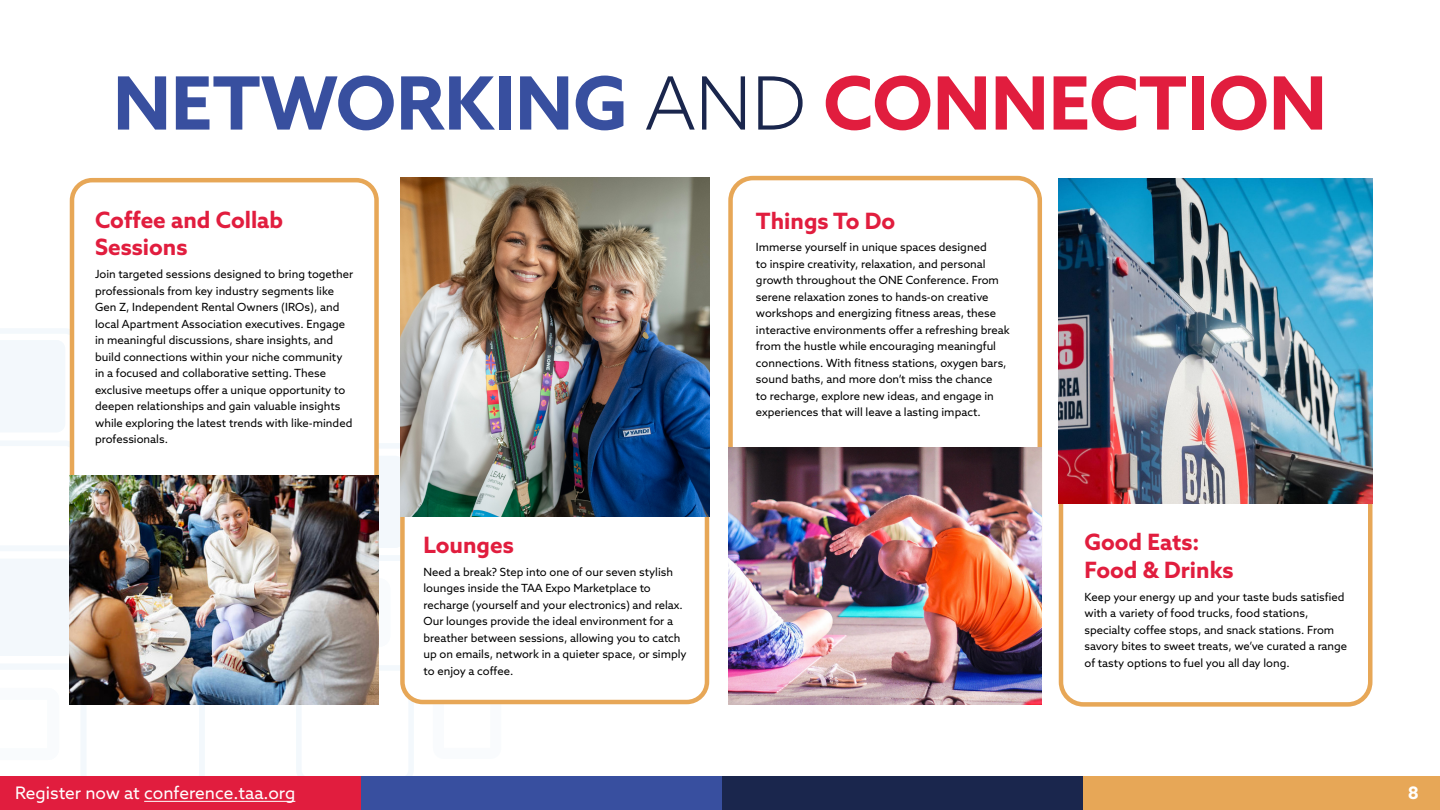
<style>
.page{position:relative;width:1440px;height:810px;background:#fff}
.page>*{position:absolute;margin:0;border:0;box-sizing:border-box;transform-origin:0 0}
.t1{font:700 73.5px "Azo Sans";color:#384f9f}
.t2{font:700 22.5px/27px "Azo Sans";color:#e11d3e}
.t3{font:17.25px "Azo Sans";color:#fff}
.t4{font:700 17.25px "Azo Sans";color:#fff}
.t5{font:11.25px/16.5px "Azo Sans";color:#000}
.s1{font-weight:300;color:#1a264d}
.s2{color:#e11d3e}
</style>
<div class="page">
<svg style="left:0;top:328px;width:184px;height:448px"></svg>
<svg style="left:433px;top:704px;width:68px;height:1px"></svg>
<div style="left:379px;top:443px;width:21px;height:105px;background:#f3f8fc"></div>
<svg style="left:184px;top:555px;width:230px;height:221px"></svg>
<div style="left:0;top:776px;width:361px;height:34px;background:#e11d3e"></div>
<div style="left:361px;top:776px;width:361px;height:34px;background:#384f9f"></div>
<div style="left:722px;top:776px;width:361px;height:34px;background:#1a264d"></div>
<div style="left:1083px;top:776px;width:357px;height:34px;background:#e7a757"></div>
<hr style="left:144px;top:801px;width:151px;height:1px;background:#fff">
<div style="left:728px;top:176px;width:314px;height:404px;border:4px solid #e7a757;border-radius:22px"></div>
<div style="left:1059px;top:439px;width:314px;height:268px;border:4px solid #e7a757;border-radius:22px"></div>
<div style="left:72px;top:180px;width:305px;height:522px;background:#fff;border-radius:20px"></div>
<div style="left:70px;top:178px;width:309px;height:526px;border:4px solid #e7a757;border-radius:20px"></div>
<img style="left:70px;top:476px;width:309px;height:228px">
<img style="left:728px;top:447px;width:314px;height:257px">
<div style="left:402px;top:458px;width:305px;height:244px;background:#fff;border-radius:20px"></div>
<div style="left:400px;top:456px;width:309px;height:248px;border:4px solid #e7a757;border-radius:20px"></div>
<img style="left:1058px;top:178px;width:314px;height:326px">
<img style="left:400px;top:178px;width:309px;height:339px">
<h1 class="t1" style="left:113px;top:55px;width:1215px">NETWORKING <span class="s1">AND</span> <span class="s2">CONNECTION</span></h1>
<h2 class="t2" style="left:95px;top:206px;width:189px">Coffee and Collab<br>Sessions</h2>
<p class="t5" style="left:95px;top:266px;width:260px">Join targeted sessions designed to bring together professionals from key industry segments like Gen Z, Independent Rental Owners (IROs), and local Apartment Association executives. Engage in meaningful discussions, share insights, and build connections within your niche community in a focused and collaborative setting. These exclusive meetups offer a unique opportunity to deepen relationships and gain valuable insights while exploring the latest trends with like-minded professionals.</p>
<h2 class="t2" style="left:424px;top:531px;width:92px">Lounges</h2>
<p class="t5" style="left:424px;top:563px;width:265px">Need a break? Step into one of our seven stylish lounges inside the TAA Expo Marketplace to recharge (yourself and your electronics) and relax.<br>Our lounges provide the ideal environment for a breather between sessions, allowing you to catch up on emails, network in a quieter space, or simply to enjoy a coffee.</p>
<h2 class="t2" style="left:756px;top:207px;width:141px">Things To Do</h2>
<p class="t5" style="left:756px;top:239px;width:255px">Immerse yourself in unique spaces designed<br>to inspire creativity, relaxation, and personal growth throughout the ONE Conference. From serene relaxation zones to hands-on creative workshops and energizing fitness areas, these interactive environments offer a refreshing break from the hustle while encouraging meaningful connections. With fitness stations, oxygen bars, sound baths, and more don’t miss the chance<br>to recharge, explore new ideas, and engage in experiences that will leave a lasting impact.</p>
<h2 class="t2" style="left:1084px;top:527px;width:151px;line-height:28.5px">Good Eats:<br>Food &amp; Drinks</h2>
<p class="t5" style="left:1084px;top:589px;width:264px">Keep your energy up and your taste buds satisfied with a variety of food trucks, food stations, specialty coffee stops, and snack stations. From savory bites to sweet treats, we’ve curated a range of tasty options to fuel you all day long.</p>
<h3 class="t3" style="left:15px;top:782px;width:282px">Register now at conference.taa.org</h3>
<h3 class="t4" style="left:1408px;top:781px;width:13px">8</h3>
</div>
